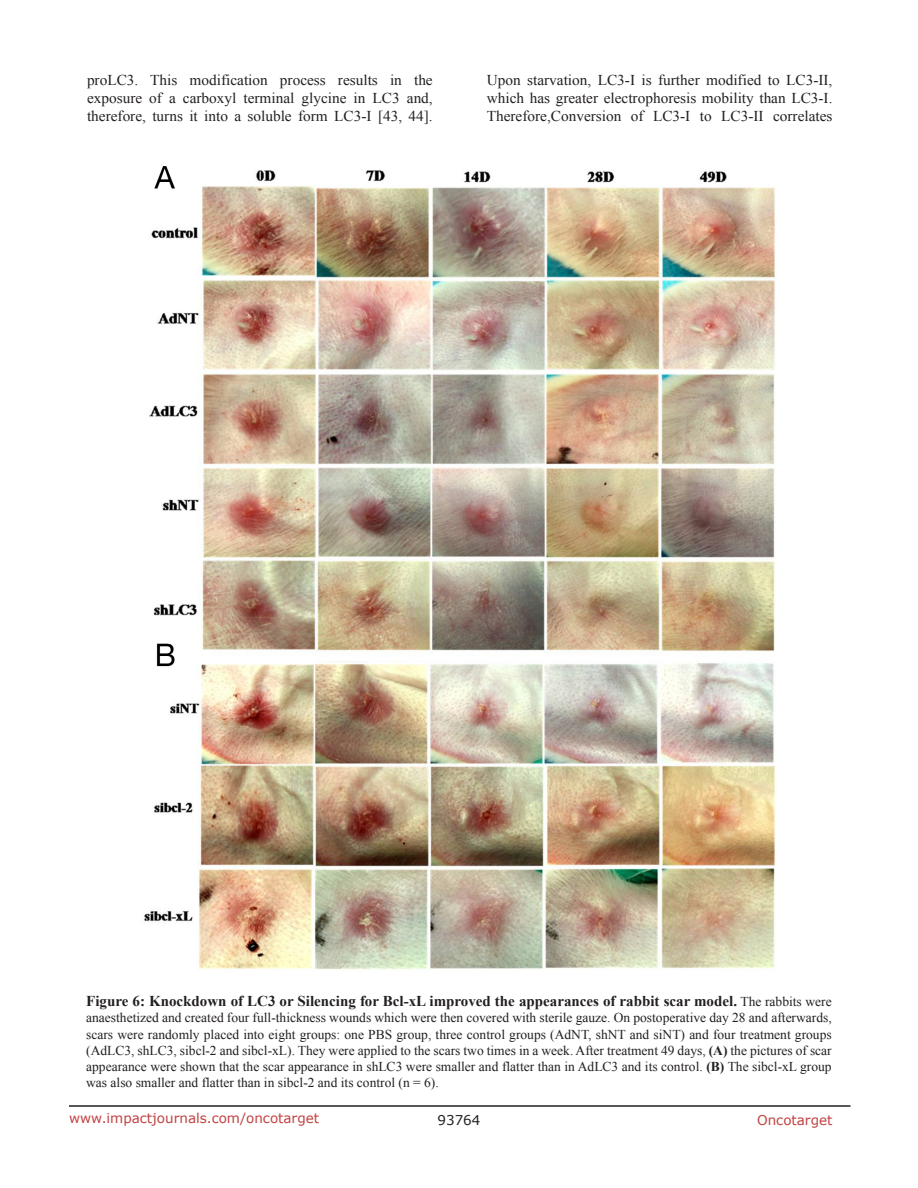
<style>
.page{position:relative;width:918px;height:1188px;background:#fff}
.page>*{position:absolute;margin:0;border:0;box-sizing:border-box;transform-origin:0 0}
.BodyText{font:15px/18px "Times New Roman";color:#231f20;text-align:justify}
.figuretext{font:700 15px "Times New Roman";color:#231f20}
.figuretext-2{font:13.5px/16.2px "Times New Roman";color:#231f20;text-align:justify}
.t1{font:13.5px "Verdana";color:#c24141}
.t2{font:13.5px "Verdana";color:#231f20}
.s1{font-weight:400;font-size:13.5px}
.s2{font-weight:700}
</style>
<div class="page">
<hr style="left:69px;top:1105px;width:781px;height:2px;background:#231f20">
<img style="left:144px;top:166px;width:632px;height:804px">
<p class="BodyText" style="left:87px;top:71px;width:347px">proLC3. This modification process results in the exposure of a carboxyl terminal glycine in LC3 and, therefore, turns it into a soluble form LC3-I [43, 44].</p>
<p class="BodyText" style="left:487px;top:71px;width:347px">Upon starvation, LC3-I is further modified to LC3-II, which has greater electrophoresis mobility than LC3-I.<br>Therefore,Conversion of LC3-I to LC3-II correlates</p>
<p class="figuretext" style="left:86px;top:991px;width:747px">Figure 6: Knockdown of LC3 or Silencing for Bcl-xL improved the appearances of rabbit scar model. <span class="s1">The rabbits were</span></p>
<p class="figuretext-2" style="left:86px;top:1010px;width:747px">anaesthetized and created four full-thickness wounds which were then covered with sterile gauze. On postoperative day 28 and afterwards, scars were randomly placed into eight groups: one PBS group, three control groups (AdNT, shNT and siNT) and four treatment groups (AdLC3, shLC3, sibcl-2 and sibcl-xL). They were applied to the scars two times in a week. After treatment 49 days, <span class="s2">(A)</span> the pictures of scar appearance were shown that the scar appearance in shLC3 were smaller and flatter than in AdLC3 and its control. <span class="s2">(B)</span> The sibcl-xL group was also smaller and flatter than in sibcl-2 and its control (n = 6).</p>
<p class="t1" style="left:69px;top:1109px;width:252px">www.impactjournals.com/oncotarget</p>
<p class="t2" style="left:438px;top:1111px;width:44px">93764</p>
<p class="t1" style="left:757px;top:1111px;width:77px">Oncotarget</p>
</div>
